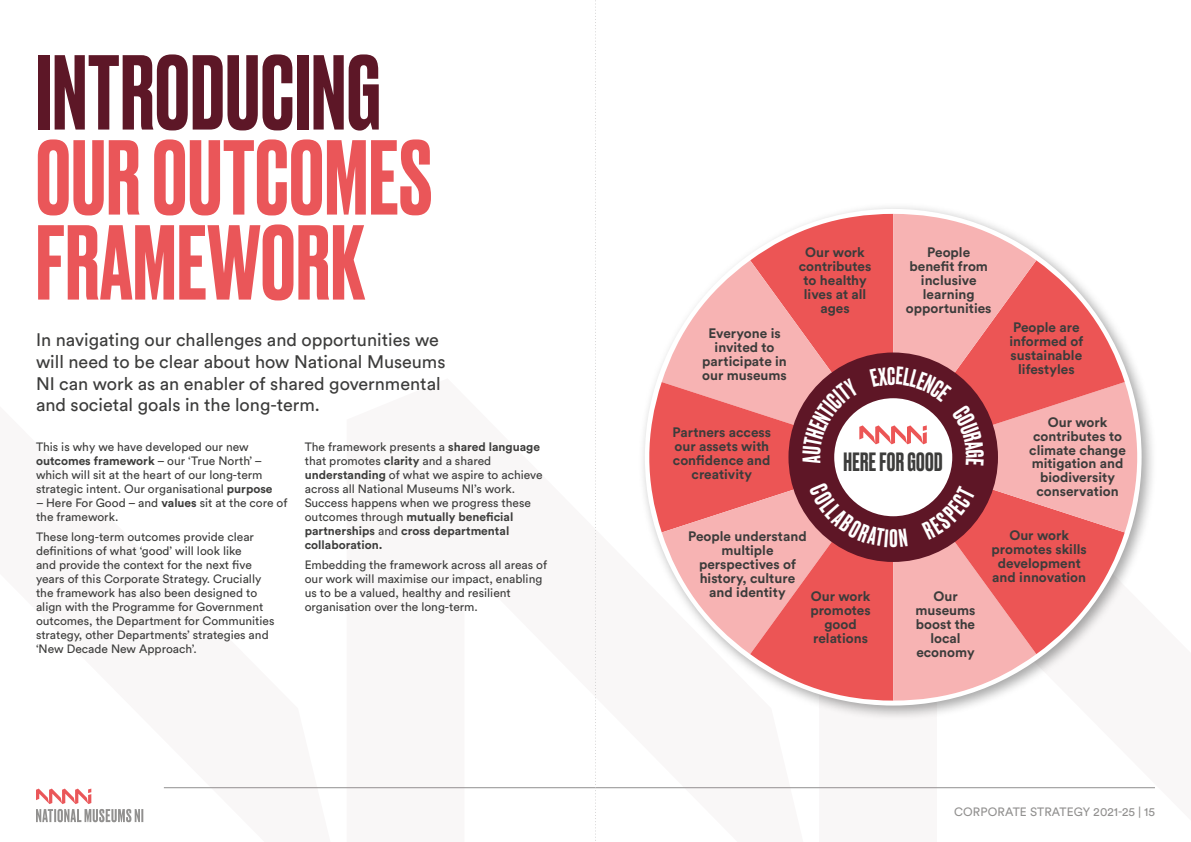
<style>
.page{position:relative;width:1191px;height:842px;background:#fff}
.page>*{position:absolute;margin:0;border:0;box-sizing:border-box;transform-origin:0 0}
.t1{font:500 100px/85px "Druk";letter-spacing:.01em;color:#ea5659}
.t2{font:500 100px "Druk";letter-spacing:.01em;color:#5d1727}
.t3{font:500 24.9px "Druk";letter-spacing:.015em;color:#3c3c3b}
.t4{font:500 23.8px "Druk";color:#fff}
.t5{font:18px/21.6px "Circular Std";color:#3c3c3b}
.t6{font:700 13.6px/14px "Circular Std";color:#3c3c3b;text-align:center}
.t7{font:12px/14px "Circular Std";color:#3c3c3b}
.t8{font:12px "Circular Std";letter-spacing:.005em;color:#91908f}
.s1{font-weight:700}
</style>
<div class="page">
<svg style="left:36px;top:787px;width:1119px;height:36px"></svg>
<div style="left:638px;top:202px;width:518px;height:519px;background:#000;opacity:.35"></div>
<svg style="left:595px;top:0;width:2px;height:841px"></svg>
<svg style="left:645px;top:214px;width:496px;height:487px"></svg>
<h1 class="t2" style="left:36px;top:24px;width:346px">INTRODUCING</h1>
<h1 class="t1" style="left:36px;top:130px;width:397px">OUR OUTCOMES<br>FRAMEWORK</h1>
<h3 class="t5" style="left:36px;top:329px;width:411px">In navigating our challenges and opportunities we will need to be clear about how National Museums NI can work as an enabler of shared governmental and societal goals in the long-term.</h3>
<p class="t7" style="left:36px;top:440px;width:238px">This is why we have developed our new <span class="s1">outcomes framework</span> – our ‘True North’ – which will sit at the heart of our long-term strategic intent. Our organisational <span class="s1">purpose</span></p>
<p class="t7" style="left:36px;top:496px;width:253px">– Here For Good – and <span class="s1">values</span> sit at the core of the framework.</p>
<p class="t7" style="left:36px;top:530px;width:240px">These long-term outcomes provide clear definitions of what ‘good’ will look like<br>and provide the context for the next five years of this Corporate Strategy. Crucially the framework has also been designed to align with the Programme for Government outcomes, the Department for Communities strategy, other Departments’ strategies and ‘New Decade New Approach’.</p>
<p class="t7" style="left:305px;top:440px;width:239px">The framework presents a <span class="s1">shared language </span>that promotes <span class="s1">clarity</span> and a shared <span class="s1">understanding</span> of what we aspire to achieve across all National Museums NI’s work.<br>Success happens when we progress these outcomes through <span class="s1">mutually beneficial partnerships</span> and <span class="s1">cross departmental collaboration.</span></p>
<p class="t7" style="left:305px;top:558px;width:244px">Embedding the framework across all areas of our work will maximise our impact, enabling us to be a valued, healthy and resilient organisation over the long-term.</p>
<p class="t6" style="left:702px;top:326px;width:86px">Everyone is invited to participate in our museums</p>
<p class="t6" style="left:798px;top:245px;width:74px">Our work contributes to healthy lives at all ages</p>
<p class="t6" style="left:906px;top:245px;width:87px">People<br>bene t from inclusive learning opportunities</p>
<p class="t6" style="left:672px;top:425px;width:100px">Partners access our assets with con dence and creativity</p>
<h2 class="t3" style="left:843px;top:445px;width:100px">HERE FOR GOOD</h2>
<p class="t6" style="left:1009px;top:320px;width:75px">People are informed of sustainable lifestyles</p>
<p class="t6" style="left:1029px;top:414px;width:98px">Our work contributes to climate change mitigation and biodiversity conservation</p>
<p class="t6" style="left:688px;top:529px;width:120px">People understand multiple perspectives of history, culture and identity</p>
<p class="t6" style="left:810px;top:589px;width:62px">Our work promotes good relations</p>
<h3 class="t4" style="left:889px;top:522px;width:10px">O</h3>
<p class="t6" style="left:915px;top:589px;width:61px">Our museums boost the local economy</p>
<p class="t6" style="left:991px;top:528px;width:97px">Our work promotes skills development and innovation</p>
<p class="t8" style="left:954px;top:804px;width:202px">CORPORATE STRATEGY 2021-25 | 15</p>
</div>
